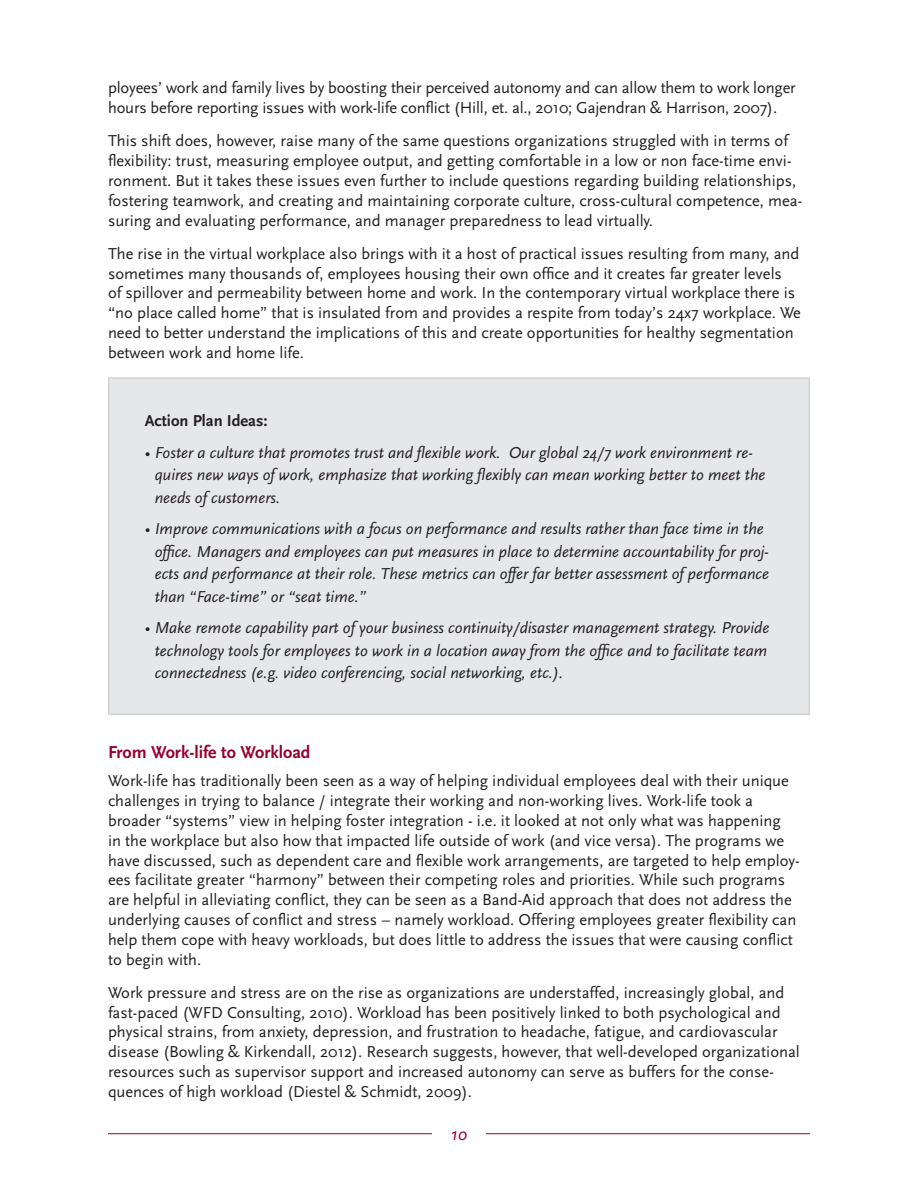
<style>
.page{position:relative;width:918px;height:1188px;background:#fff}
.page>*{position:absolute;margin:0;border:0;box-sizing:border-box;transform-origin:0 0}
.Subhead{font:700 18px "Scala Sans";color:#98012d}
.t1{font:italic 18px "Scala Sans";color:#98012d}
.Body_Bullets{font:16.5px/19.8px "Scala Sans";color:#231f20}
.Action_Plan_Text{font:italic 16.5px/22.5px "Scala Sans";color:#231f20}
.Action_Plan_Head{font:700 16.5px "Scala Sans";color:#231f20}
</style>
<div class="page">
<hr style="left:108px;top:1133px;width:324px;height:1px;background:#98012d">
<hr style="left:486px;top:1133px;width:324px;height:1px;background:#98012d">
<div style="left:109px;top:378px;width:700px;height:336px;background:#e6e7e9"></div>
<hr style="left:108px;top:377px;width:702px;height:2px;background:#d1d2d4">
<hr style="left:108px;top:379px;width:2px;height:334px;background:#d1d2d4">
<hr style="left:808px;top:379px;width:2px;height:334px;background:#d1d2d4">
<hr style="left:108px;top:713px;width:702px;height:2px;background:#d1d2d4">
<p class="Body_Bullets" style="left:108px;top:78px;width:689px">ployees’ work and family lives by boosting their perceived autonomy and can allow them to work longer hours before reporting issues with work-life conflict (Hill, et. al., 2010; Gajendran &amp; Harrison, 2007).</p>
<p class="Body_Bullets" style="left:108px;top:131px;width:696px">This shift does, however, raise many of the same questions organizations struggled with in terms of flexibility: trust, measuring employee output, and getting comfortable in a low or non face-time envi&shy;ronment. But it takes these issues even further to include questions regarding building relationships, fostering teamwork, and creating and maintaining corporate culture, cross-cultural competence, mea&shy;suring and evaluating performance, and manager preparedness to lead virtually.</p>
<p class="Body_Bullets" style="left:108px;top:244px;width:695px">The rise in the virtual workplace also brings with it a host of practical issues resulting from many, and sometimes many thousands of, employees housing their own office and it creates far greater levels<br>of spillover and permeability between home and work. In the contemporary virtual workplace there is “no place called home” that is insulated from and provides a respite from today’s 24x7 workplace. We need to better understand the implications of this and create opportunities for healthy segmentation between work and home life.</p>
<p class="Action_Plan_Head" style="left:145px;top:412px;width:124px">Action Plan Ideas:</p>
<p class="Action_Plan_Text" style="left:155px;top:441px;width:612px;text-indent:-10px">• Foster a culture that promotes trust and flexible work. Our global 24/7 work environment re&shy;quires new ways of work, emphasize that working flexibly can mean working better to meet the needs of customers.</p>
<p class="Action_Plan_Text" style="left:155px;top:518px;width:616px;text-indent:-10px">• Improve communications with a focus on performance and results rather than face time in the office. Managers and employees can put measures in place to determine accountability for proj&shy;ects and performance at their role. These metrics can offer far better assessment of performance than “Face-time” or “seat time.”</p>
<p class="Action_Plan_Text" style="left:155px;top:617px;width:616px;text-align:justify;text-indent:-10px">• Make remote capability part of your business continuity/disaster management strategy. Provide technology tools for employees to work in a location away from the office and to facilitate team connectedness (e.g. video conferencing, social networking, etc.).</p>
<p class="Subhead" style="left:108px;top:742px;width:204px">From Work-life to Workload</p>
<p class="Body_Bullets" style="left:108px;top:771px;width:693px">Work-life has traditionally been seen as a way of helping individual employees deal with their unique challenges in trying to balance / integrate their working and non-working lives. Work-life took a broader “systems” view in helping foster integration - i.e. it looked at not only what was happening<br>in the workplace but also how that impacted life outside of work (and vice versa). The programs we have discussed, such as dependent care and flexible work arrangements, are targeted to help employ&shy;ees facilitate greater “harmony” between their competing roles and priorities. While such programs are helpful in alleviating conflict, they can be seen as a Band-Aid approach that does not address the underlying causes of conflict and stress – namely workload. Offering employees greater flexibility can help them cope with heavy workloads, but does little to address the issues that were causing conflict to begin with.</p>
<p class="Body_Bullets" style="left:108px;top:983px;width:693px">Work pressure and stress are on the rise as organizations are understaffed, increasingly global, and fast-paced (WFD Consulting, 2010). Workload has been positively linked to both psychological and physical strains, from anxiety, depression, and frustration to headache, fatigue, and cardiovascular disease (Bowling &amp; Kirkendall, 2012). Research suggests, however, that well-developed organizational resources such as supervisor support and increased autonomy can serve as buffers for the conse&shy;quences of high workload (Diestel &amp; Schmidt, 2009).</p>
<p class="t1" style="left:451px;top:1125px;width:18px">10</p>
</div>
